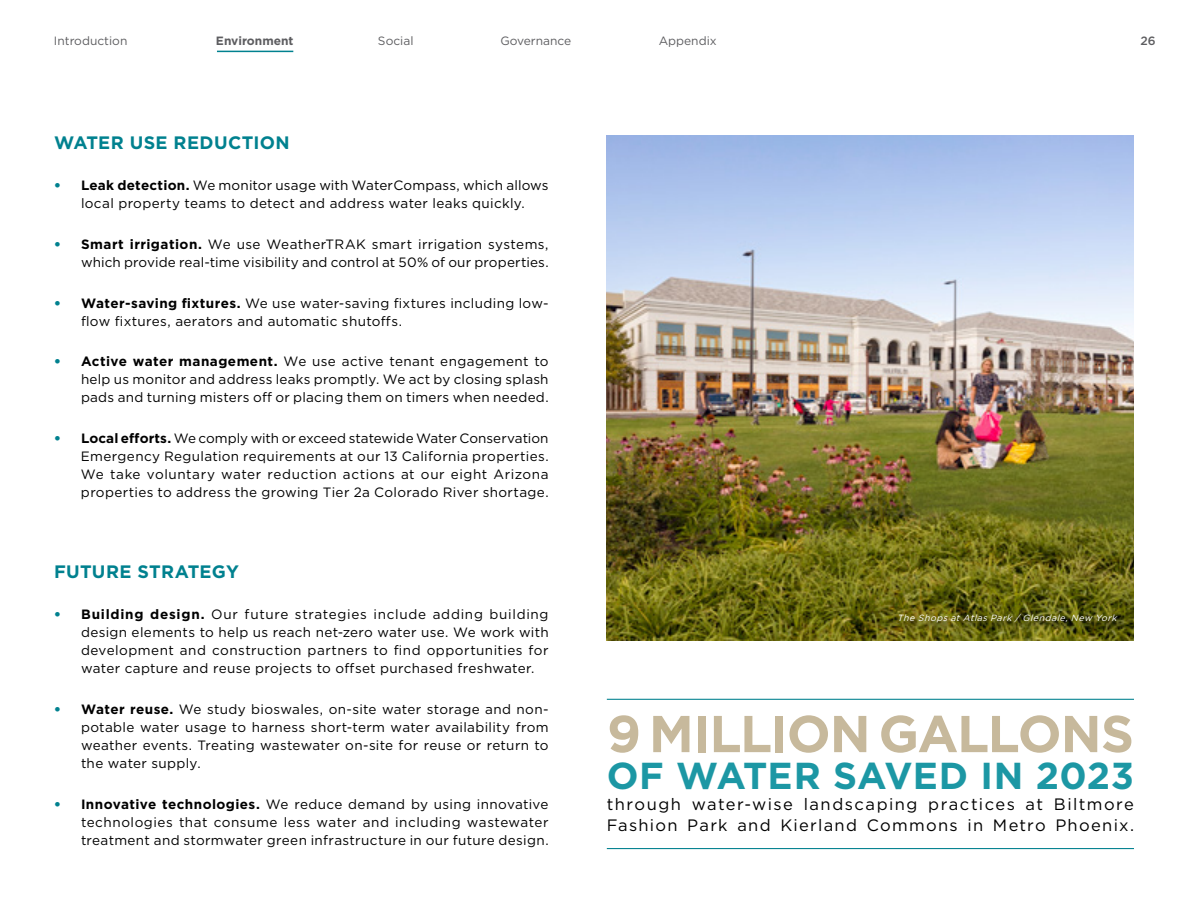
<style>
.page{position:relative;width:1188px;height:918px;background:#fff}
.page>*{position:absolute;margin:0;border:0;box-sizing:border-box;transform-origin:0 0}
.t1{font:700 51.75px "Gotham";letter-spacing:-.025em;color:#c7b99c}
.t2{font:700 37.5px "Gotham";letter-spacing:.01em;color:#1c97a4}
.t3{font:700 18px "Gotham";letter-spacing:.015em;color:#00818f}
.t4{font:16.5px/21px "Gotham";letter-spacing:.08em;color:#000}
.t5{font:13.5px/18px "Gotham";letter-spacing:.02em;color:#000;text-align:justify}
.t6{font:12px "Gotham";color:#5d5d60}
.t7{font:700 12px "Gotham";color:#5d5d60}
.t8{font:500 12px "Gotham";color:#5d5d60}
.t9{font:italic 9px "Gotham";color:#fff}
.s1{font-weight:900;color:#00818f}
.s2{font-weight:700}
</style>
<div class="page">
<img style="left:607px;top:135px;width:527px;height:506px">
<div style="left:897px;top:612px;width:231px;height:21px;background:#000;opacity:.75"></div>
<hr style="left:607px;top:699px;width:527px;height:1px;background:#00818f">
<hr style="left:607px;top:848px;width:527px;height:1px;background:#00818f">
<hr style="left:217px;top:51px;width:76px;height:1px;background:#00818f">
<p class="t6" style="left:54px;top:33px;width:75px">Introduction</p>
<p class="t7" style="left:216px;top:33px;width:79px">Environment</p>
<p class="t6" style="left:378px;top:33px;width:37px">Social</p>
<p class="t6" style="left:500px;top:33px;width:72px">Governance</p>
<p class="t6" style="left:659px;top:33px;width:59px">Appendix</p>
<h3 class="t3" style="left:54px;top:131px;width:237px">WATER USE REDUCTION</h3>
<p class="t5" style="left:54px;top:176px;width:496px;text-align:center"><span class="s1">•</span> <span class="s2">Leak detection.</span> We monitor usage with WaterCompass, which allows local property teams to detect and address water leaks quickly.</p>
<p class="t5" style="left:54px;top:235px;width:496px;text-align:right"><span class="s1">•</span> <span class="s2">Smart irrigation.</span> We use WeatherTRAK smart irrigation systems, which provide real-time visibility and control at 50% of our properties.</p>
<p class="t5" style="left:81px;top:294px;width:469px;text-indent:-27px"><span class="s1">•</span> <span class="s2">Water-saving fixtures.</span> We use water-saving fixtures including low&shy;flow fixtures, aerators and automatic shutoffs.</p>
<p class="t5" style="left:81px;top:352px;width:469px;text-indent:-27px"><span class="s1">•</span> <span class="s2">Active water management.</span> We use active tenant engagement to help us monitor and address leaks promptly. We act by closing splash pads and turning misters off or placing them on timers when needed.</p>
<p class="t5" style="left:81px;top:429px;width:469px;text-indent:-27px"><span class="s1">•</span> <span class="s2">Local efforts.</span> We comply with or exceed statewide Water Conservation Emergency Regulation requirements at our 13 California properties.<br>We take voluntary water reduction actions at our eight Arizona properties to address the growing Tier 2a Colorado River shortage.</p>
<p class="t8" style="left:1140px;top:33px;width:17px">26</p>
<h3 class="t3" style="left:54px;top:560px;width:186px">FUTURE STRATEGY</h3>
<p class="t5" style="left:81px;top:605px;width:469px;text-indent:-27px"><span class="s1">•</span> <span class="s2">Building design.</span> Our future strategies include adding building design elements to help us reach net-zero water use. We work with development and construction partners to find opportunities for water capture and reuse projects to offset purchased freshwater.</p>
<p class="t5" style="left:81px;top:700px;width:469px;text-indent:-27px"><span class="s1">•</span> <span class="s2">Water reuse.</span> We study bioswales, on-site water storage and non&shy;potable water usage to harness short-term water availability from weather events. Treating wastewater on-site for reuse or return to the water supply.</p>
<p class="t5" style="left:81px;top:795px;width:469px;text-indent:-27px"><span class="s1">•</span> <span class="s2">Innovative technologies.</span> We reduce demand by using innovative technologies that consume less water and including wastewater treatment and stormwater green infrastructure in our future design.</p>
<p class="t9" style="left:897px;top:613px;width:224px">The ShopsatAtlasPark /Glendale,New York</p>
<h1 class="t1" style="left:607px;top:700px;width:529px">9 MILLION GALLONS</h1>
<h2 class="t2" style="left:607px;top:751px;width:529px">OF WATER SAVED IN 2023</h2>
<p class="t4" style="left:607px;top:793px;width:529px">through water-wise landscaping practices at Biltmore<br>Fashion Park and Kierland Commons in Metro Phoenix.</p>
</div>
